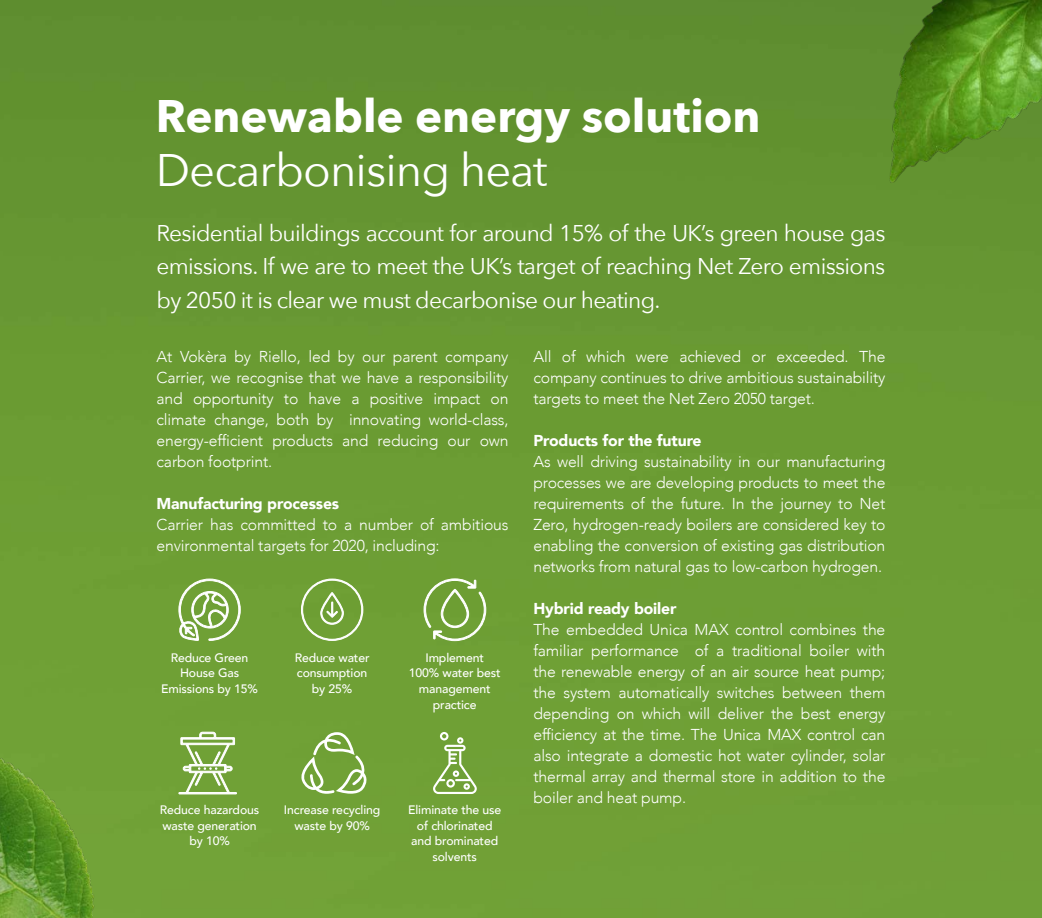
<style>
.page{position:relative;width:1042px;height:918px;background:#fff}
.page>*{position:absolute;margin:0;border:0;box-sizing:border-box;transform-origin:0 0}
.t1{font:700 45.5px "Avenir Next";color:#fff}
.t2{font:45.5px "Avenir Next";letter-spacing:-.02em;color:#fff}
.t3{font:22.75px/33.2px "Avenir Next";letter-spacing:-.03em;color:#fff;text-align:justify}
.t4{font:300 15.75px/21px "Avenir";letter-spacing:-.01em;color:#fff;text-align:justify}
.t5{font:900 15.75px "Avenir";letter-spacing:-.01em;color:#fff}
.t6{font:500 12.25px/15.8px "Avenir";letter-spacing:-.01em;color:#fff;text-align:center}
</style>
<div class="page">
<img style="left:0;top:0;width:1042px;height:918px">
<img style="left:0;top:689px;width:130px;height:229px">
<img style="left:880px;top:0;width:162px;height:208px">
<svg style="left:178px;top:579px;width:63px;height:62px"></svg>
<svg style="left:301px;top:578px;width:62px;height:63px;background:#85ae55"></svg>
<svg style="left:423px;top:578px;width:63px;height:63px;background:#89b05a"></svg>
<svg style="left:178px;top:732px;width:59px;height:62px"></svg>
<svg style="left:298px;top:732px;width:70px;height:62px;background:#8bb35d"></svg>
<svg style="left:433px;top:732px;width:44px;height:62px"></svg>
<p class="t1" style="left:156px;top:77px;width:606px">Renewable energy solution</p>
<p class="t2" style="left:156px;top:132px;width:393px">Decarbonising heat</p>
<p class="t3" style="left:157px;top:215px;width:730px">Residential buildings account for around 15% of the UK’s green house gas emissions. If we are to meet the UK’s target of reaching Net Zero emissions by 2050 it is clear we must decarbonise our heating.</p>
<p class="t4" style="left:157px;top:346px;width:353px">At Vokèra by Riello, led by our parent company Carrier, we recognise that we have a responsibility and opportunity to have a positive impact on climate change, both by innovating world-class, energy-efficient products and reducing our own carbon footprint.</p>
<p class="t5" style="left:157px;top:490px;width:184px">Manufacturing processes</p>
<p class="t4" style="left:157px;top:514px;width:353px">Carrier has committed to a number of ambitious environmental targets for 2020, including:</p>
<p class="t4" style="left:533px;top:346px;width:353px">All of which were achieved or exceeded. The company continues to drive ambitious sustainability targets to meet the Net Zero 2050 target.</p>
<p class="t5" style="left:533px;top:427px;width:170px">Products for the future</p>
<p class="t4" style="left:533px;top:451px;width:353px">As well driving sustainability in our manufacturing processes we are developing products to meet the requirements of the future. In the journey to Net Zero, hydrogen-ready boilers are considered key to enabling the conversion of existing gas distribution networks from natural gas to low-carbon hydrogen.</p>
<p class="t5" style="left:533px;top:595px;width:145px">Hybrid ready boiler</p>
<p class="t4" style="left:533px;top:619px;width:353px">The embedded Unica MAX control combines the familiar performance of a traditional boiler with the renewable energy of an air source heat pump; the system automatically switches between them depending on which will deliver the best energy efficiency at the time. The Unica MAX control can also integrate a domestic hot water cylinder, solar thermal array and thermal store in addition to the boiler and heat pump.</p>
<p class="t6" style="left:161px;top:649px;width:98px">Reduce Green<br>House Gas<br>Emissions by 15%</p>
<p class="t6" style="left:295px;top:649px;width:76px">Reduce water consumption by 25%</p>
<p class="t6" style="left:409px;top:649px;width:93px">Implement<br>100% water best management practice</p>
<p class="t6" style="left:160px;top:801px;width:101px">Reduce hazardous waste generation by 10%</p>
<p class="t6" style="left:284px;top:801px;width:98px">Increase recycling waste by 90%</p>
<p class="t6" style="left:408px;top:801px;width:95px">Eliminate the use of chlorinated and brominated solvents</p>
</div>
